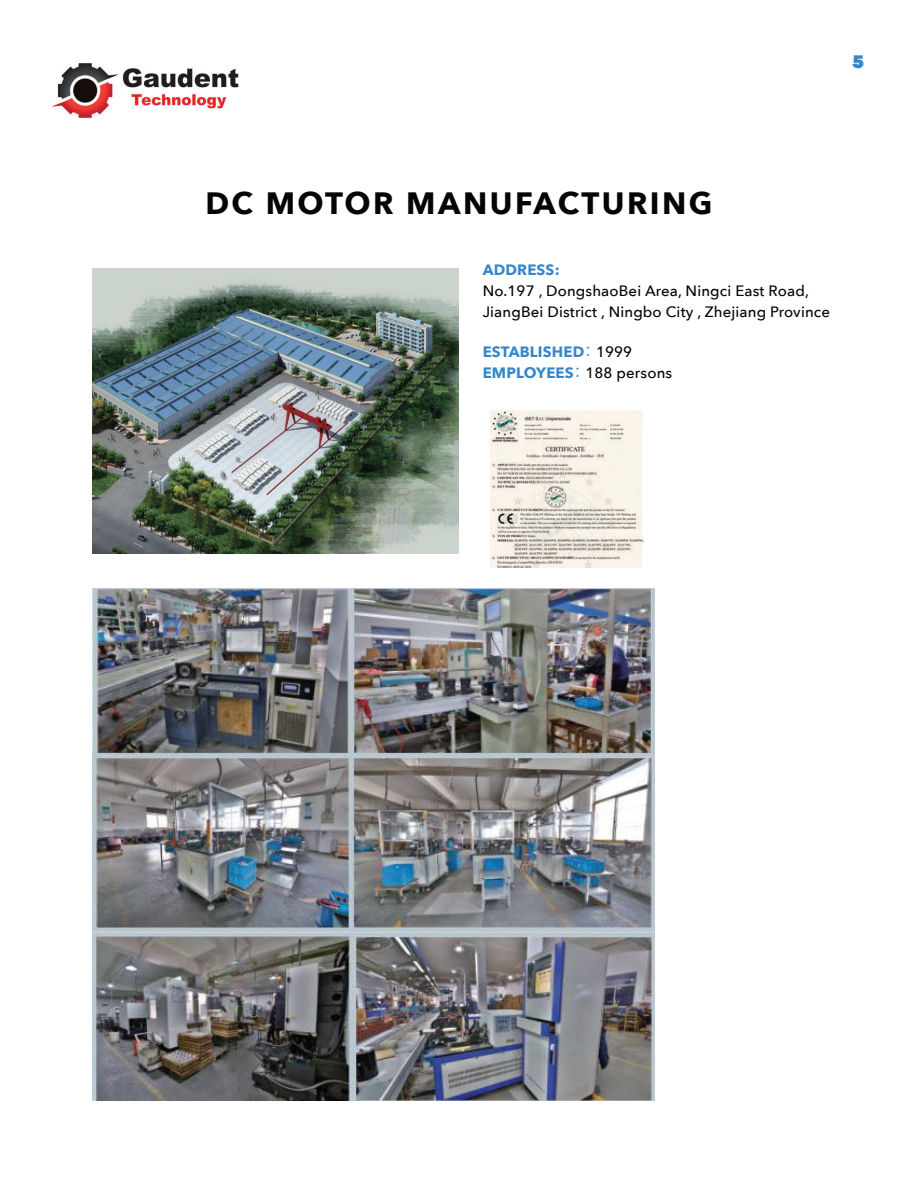
<style>
.page{position:relative;width:918px;height:1188px;background:#fff}
.page>*{position:absolute;margin:0;border:0;box-sizing:border-box;transform-origin:0 0}
.t1{font:700 30.75px "Avenir Next";letter-spacing:.08em;color:#050504}
.t2{font:800 18px "Avenir Next";color:#3687c8}
.t3{font:500 15px/21px "Avenir Next";letter-spacing:.01em;color:#050504}
.t4{font:700 15px/21px "Avenir Next";letter-spacing:.01em;color:#3687c8}
.s1{font-family:"Koz Go Pr 6 N";font-weight:400}
.s2{font-weight:500;color:#050504}
</style>
<div class="page">
<img style="left:53px;top:63px;width:186px;height:56px">
<img style="left:93px;top:268px;width:366px;height:286px">
<img style="left:491px;top:409px;width:153px;height:158px">
<img style="left:93px;top:589px;width:562px;height:512px">
<p class="t2" style="left:852px;top:51px;width:14px">5</p>
<h1 class="t1" style="left:205px;top:177px;width:509px">DC MOTOR MANUFACTURING</h1>
<p class="t4" style="left:483px;top:259px;width:78px">ADDRESS:</p>
<p class="t3" style="left:483px;top:280px;width:349px">No.197 , DongshaoBei Area, Ningci East Road,<br>JiangBei District , Ningbo City , Zhejiang Province</p>
<p class="t4" style="left:483px;top:341px;width:191px">ESTABLISHED<span class="s1">：</span><span class="s2">1999<br></span>EMPLOYEES<span class="s1">：</span><span class="s2">188 persons</span></p>
</div>
